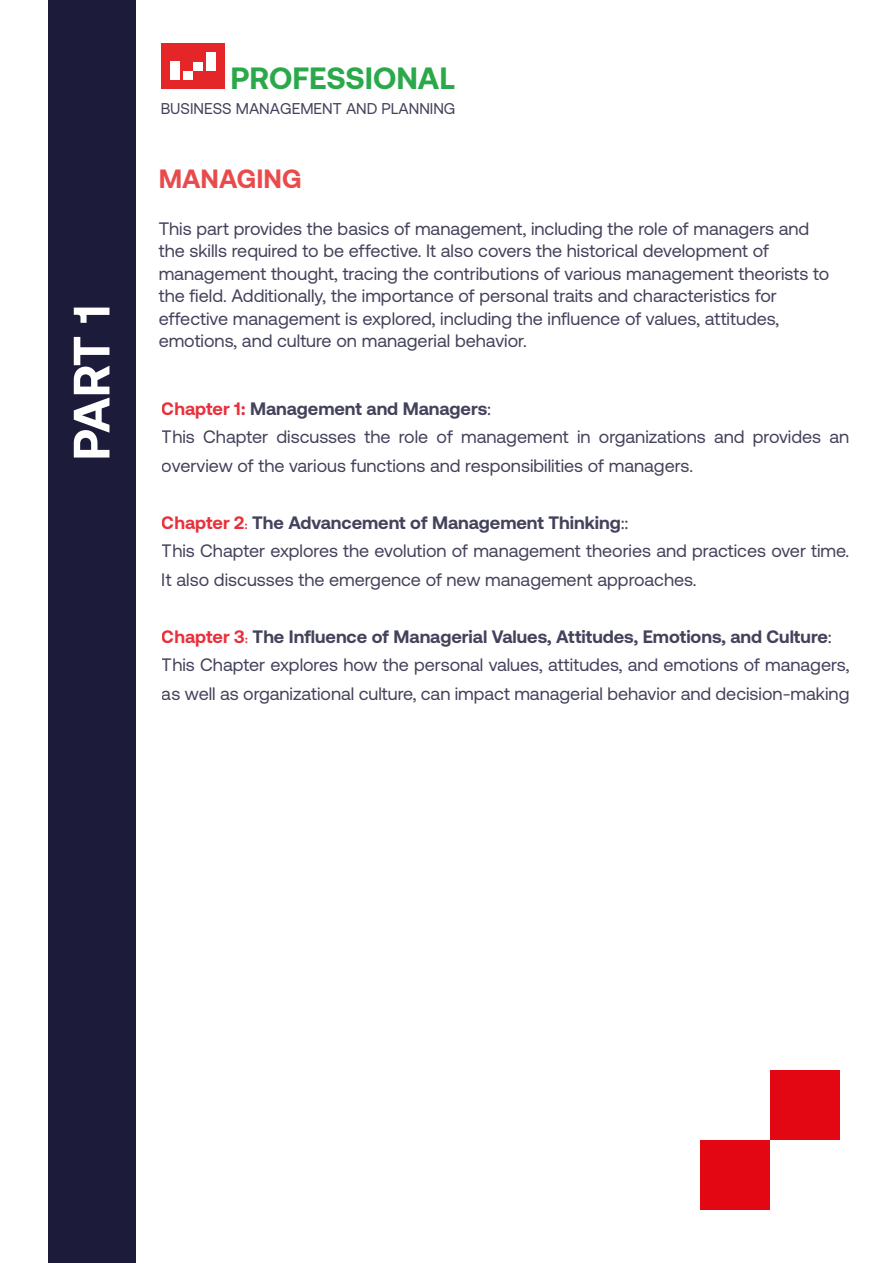
<style>
.page{position:relative;width:893px;height:1263px;background:#fff}
.page>*{position:absolute;margin:0;border:0;box-sizing:border-box;transform-origin:0 0}
.t1{font:700 51px "Aeonik TRIAL";color:#fff}
.t2{font:700 30.75px "Aeonik TRIAL";color:#2ba94a}
.t3{font:700 26.4px "Aeonik TRIAL";color:#e52629}
.t4{font:18px/28.5px "Aeonik TRIAL";color:#1c1b39}
.t5{font:15.6px "Aeonik TRIAL";color:#1c1b39}
.s1{font-weight:700;color:#e30613}
.s2{font-family:"Myriad Pro";font-weight:700;color:#e30613}
.s3{font-weight:700}
.s4{font-family:"Myriad Pro"}
.s5{font-family:"Adobe Arabic";font-weight:700;color:#e30613}
</style>
<div class="page">
<div style="left:48px;top:0;width:87px;height:1263px;background:#1c1b39"></div>
<div style="left:161px;top:44px;width:64px;height:45px;background:#e52629"></div>
<div style="left:184px;top:71px;width:9px;height:9px;background:#fff"></div>
<div style="left:193px;top:62px;width:9px;height:9px;background:#fff"></div>
<div style="left:207px;top:53px;width:9px;height:18px;background:#fff"></div>
<div style="left:170px;top:62px;width:10px;height:18px;background:#fff"></div>
<div style="left:701px;top:1140px;width:69px;height:69px;background:#e30613"></div>
<div style="left:770px;top:1070px;width:70px;height:70px;background:#e30613"></div>
<h1 class="t1" style="left:72px;top:461px;width:158px;rotate:-90deg">PART 1</h1>
<h2 class="t2" style="left:230px;top:66px;width:226px">PROFESSIONAL</h2>
<p class="t5" style="left:161px;top:103px;width:296px">BUSINESS MANAGEMENT AND PLANNING</p>
<h3 class="t3" style="left:159px;top:169px;width:145px">MANAGING</h3>
<p class="t4" style="left:159px;top:219px;width:672px;line-height:22.5px">This part provides the basics of management, including the role of managers and the skills required to be effective. It also covers the historical development of management thought, tracing the contributions of various management theorists to the field. Additionally, the importance of personal traits and characteristics for effective management is explored, including the influence of values, attitudes, emotions, and culture on managerial behavior.</p>
<p class="t4" style="left:162px;top:396px;width:689px"><span class="s1">Chapter 1</span><span class="s2">:</span> <span class="s3">Management and Managers</span><span class="s4">:<br></span>This Chapter discusses the role of management in organizations and provides an overview of the various functions and responsibilities of managers.</p>
<p class="t4" style="left:162px;top:510px;width:689px"><span class="s1">Chapter 2</span><span class="s5">:</span> <span class="s3">The Advancement of Management Thinking</span><span class="s4">::<br></span>This Chapter explores the evolution of management theories and practices over time.<br>It also discusses the emergence of new management approaches.</p>
<p class="t4" style="left:162px;top:624px;width:689px"><span class="s1">Chapter 3</span><span class="s5">:</span> <span class="s3">The Influence of Managerial Values, Attitudes, Emotions, and Culture</span><span class="s4">:<br></span>This Chapter explores how the personal values, attitudes, and emotions of managers, as well as organizational culture, can impact managerial behavior and decision-making</p>
</div>
